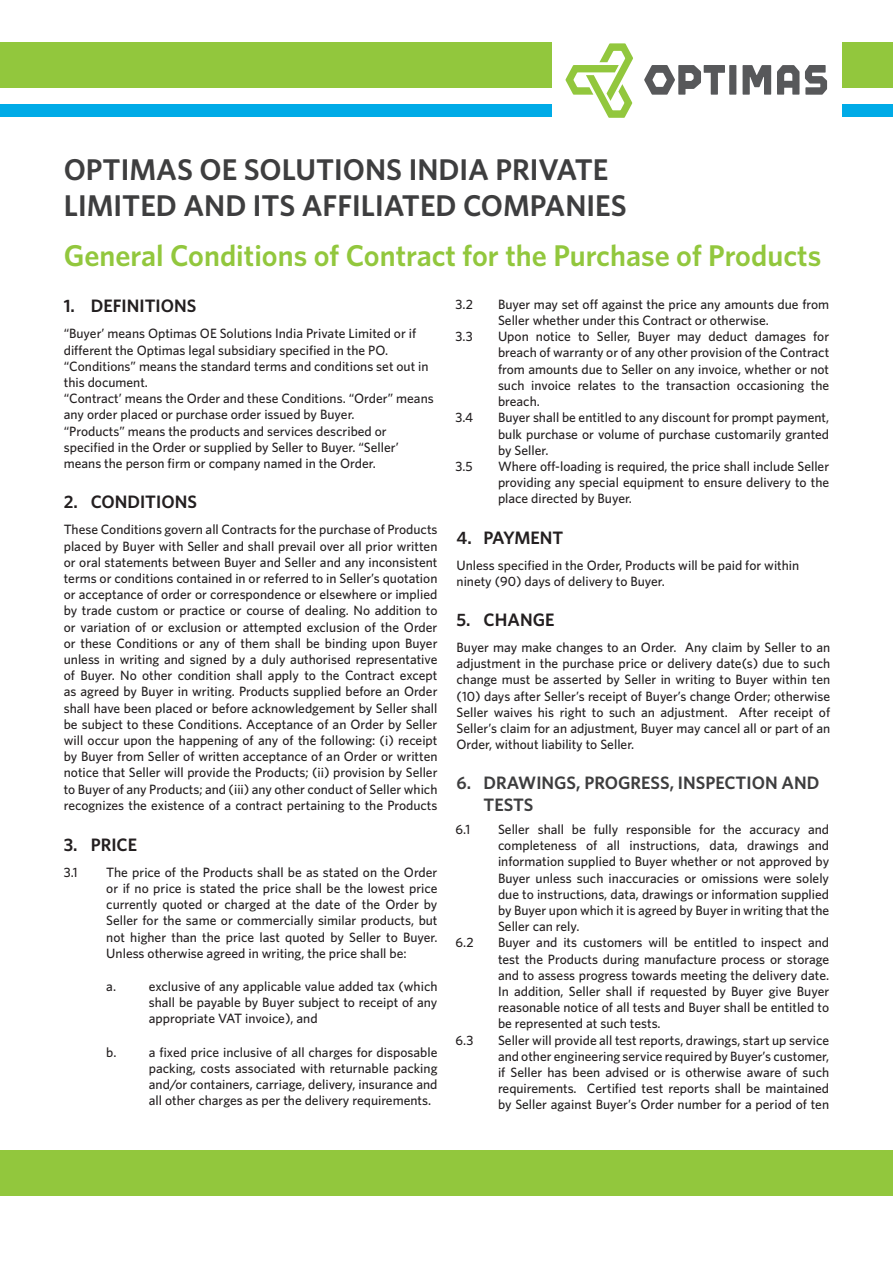
<style>
.page{position:relative;width:893px;height:1263px;background:#fff}
.page>*{position:absolute;margin:0;border:0;box-sizing:border-box;transform-origin:0 0}
.t1{font:600 30px/36px "Whitney";color:#3e3e3f}
.t2{font:600 30px "Whitney";color:#92c73d}
.Main_Title{font:600 18px "Whitney";color:#231f20}
.Main_Title-2{font:600 18px/21.6px "Whitney";color:#3e3e3f}
.Body_Text_Numbers{font:500 13.5px/16.2px "Whitney";color:#231f20;text-align:justify}
.Heading_b{font:500 13.5px/16.2px "Whitney";color:#231f20;text-align:justify}
.Heading_A_copy{font:500 13.5px/16.2px "Whitney";color:#231f20;text-align:justify}
</style>
<div class="page">
<div style="left:0;top:104px;width:893px;height:13px;background:#00abe7"></div>
<div style="left:0;top:43px;width:893px;height:45px;background:#92c73d"></div>
<div style="left:553px;top:31px;width:289px;height:102px;background:#fff"></div>
<svg style="left:644px;top:65px;width:81px;height:30px"></svg>
<div style="left:729px;top:65px;width:7px;height:30px;background:#57585a"></div>
<svg style="left:805px;top:65px;width:22px;height:30px"></svg>
<svg style="left:777px;top:65px;width:22px;height:30px"></svg>
<svg style="left:743px;top:65px;width:28px;height:30px"></svg>
<svg style="left:566px;top:43px;width:67px;height:75px"></svg>
<div style="left:0;top:1150px;width:893px;height:45px;background:#92c73d"></div>
<p class="t1" style="left:64px;top:150px;width:564px">OPTIMAS OE SOLUTIONS INDIA PRIVATE<br>LIMITED AND ITS AFFILIATED COMPANIES</p>
<p class="t2" style="left:64px;top:235px;width:759px">General Conditions of Contract for the Purchase of Products</p>
<p class="Main_Title" style="left:64px;top:294px;width:134px">1. DEFINITIONS</p>
<p class="Body_Text_Numbers" style="left:455px;top:296px;width:19px">3.2</p>
<p class="Body_Text_Numbers" style="left:498px;top:296px;width:333px">Buyer may set off against the price any amounts due from<br>Seller whether under this Contract or otherwise.</p>
<p class="Body_Text_Numbers" style="left:455px;top:328px;width:19px">3.3</p>
<p class="Body_Text_Numbers" style="left:498px;top:328px;width:333px">Upon notice to Seller, Buyer may deduct damages for breach of warranty or of any other provision of the Contract from amounts due to Seller on any invoice, whether or not such invoice relates to the transaction occasioning the breach.</p>
<p class="Body_Text_Numbers" style="left:455px;top:409px;width:19px">3.4</p>
<p class="Body_Text_Numbers" style="left:498px;top:409px;width:333px">Buyer shall be entitled to any discount for prompt payment, bulk purchase or volume of purchase customarily granted by Seller.</p>
<p class="Body_Text_Numbers" style="left:455px;top:458px;width:19px">3.5</p>
<p class="Body_Text_Numbers" style="left:498px;top:458px;width:333px">Where off-loading is required, the price shall include Seller providing any special equipment to ensure delivery to the place directed by Buyer.</p>
<p class="Body_Text_Numbers" style="left:64px;top:325px;width:354px">“Buyer’ means Optimas OE Solutions India Private Limited or if different the Optimas legal subsidiary specified in the PO.</p>
<p class="Body_Text_Numbers" style="left:64px;top:358px;width:366px">“Conditions” means the standard terms and conditions set out in this document.</p>
<p class="Body_Text_Numbers" style="left:64px;top:390px;width:371px">“Contract’ means the Order and these Conditions. “Order” means any order placed or purchase order issued by Buyer.</p>
<p class="Body_Text_Numbers" style="left:64px;top:423px;width:336px;text-align:left">“Products” means the products and services described or specified in the Order or supplied by Seller to Buyer. “Seller’ means the person firm or company named in the Order.</p>
<p class="Main_Title" style="left:64px;top:490px;width:135px">2. CONDITIONS</p>
<p class="Body_Text_Numbers" style="left:64px;top:521px;width:375px">These Conditions govern all Contracts for the purchase of Products placed by Buyer with Seller and shall prevail over all prior written or oral statements between Buyer and Seller and any inconsistent terms or conditions contained in or referred to in Seller’s quotation or acceptance of order or correspondence or elsewhere or implied by trade custom or practice or course of dealing. No addition to or variation of or exclusion or attempted exclusion of the Order or these Conditions or any of them shall be binding upon Buyer unless in writing and signed by a duly authorised representative of Buyer. No other condition shall apply to the Contract except as agreed by Buyer in writing. Products supplied before an Order shall have been placed or before acknowledgement by Seller shall be subject to these Conditions. Acceptance of an Order by Seller will occur upon the happening of any of the following: (i) receipt by Buyer from Seller of written acceptance of an Order or written notice that Seller will provide the Products; (ii) provision by Seller to Buyer of any Products; and (iii) any other conduct of Seller which recognizes the existence of a contract pertaining to the Products</p>
<p class="Main_Title" style="left:64px;top:833px;width:75px">3. PRICE</p>
<p class="Body_Text_Numbers" style="left:64px;top:864px;width:16px">3.1</p>
<p class="Body_Text_Numbers" style="left:106px;top:864px;width:333px">The price of the Products shall be as stated on the Order or if no price is stated the price shall be the lowest price currently quoted or charged at the date of the Order by Seller for the same or commercially similar products, but not higher than the price last quoted by Seller to Buyer.<br>Unless otherwise agreed in writing, the price shall be:</p>
<p class="Heading_A_copy" style="left:106px;top:978px;width:11px">a.</p>
<p class="Heading_A_copy" style="left:149px;top:978px;width:290px">exclusive of any applicable value added tax (which shall be payable by Buyer subject to receipt of any appropriate VAT invoice), and</p>
<p class="Heading_b" style="left:149px;top:1044px;width:290px;text-indent:-43px">b. a fixed price inclusive of all charges for disposable packing, costs associated with returnable packing and/or containers, carriage, delivery, insurance and all other charges as per the delivery requirements.</p>
<p class="Main_Title" style="left:457px;top:526px;width:108px">4. PAYMENT</p>
<p class="Body_Text_Numbers" style="left:457px;top:557px;width:344px">Unless specified in the Order, Products will be paid for within ninety (90) days of delivery to Buyer.</p>
<p class="Main_Title" style="left:457px;top:608px;width:99px">5. CHANGE</p>
<p class="Body_Text_Numbers" style="left:457px;top:639px;width:375px">Buyer may make changes to an Order. Any claim by Seller to an adjustment in the purchase price or delivery date(s) due to such change must be asserted by Seller in writing to Buyer within ten (10) days after Seller’s receipt of Buyer’s change Order; otherwise Seller waives his right to such an adjustment. After receipt of Seller’s claim for an adjustment, Buyer may cancel all or part of an Order, without liability to Seller.</p>
<p class="Main_Title-2" style="left:484px;top:772px;width:337px;text-indent:-27px">6. DRAWINGS, PROGRESS, INSPECTION AND<br>TESTS</p>
<p class="Body_Text_Numbers" style="left:455px;top:821px;width:16px">6.1</p>
<p class="Body_Text_Numbers" style="left:498px;top:821px;width:333px">Seller shall be fully responsible for the accuracy and completeness of all instructions, data, drawings and information supplied to Buyer whether or not approved by Buyer unless such inaccuracies or omissions were solely due to instructions, data, drawings or information supplied by Buyer upon which it is agreed by Buyer in writing that the Seller can rely.</p>
<p class="Body_Text_Numbers" style="left:455px;top:934px;width:20px">6.2</p>
<p class="Body_Text_Numbers" style="left:498px;top:934px;width:333px">Buyer and its customers will be entitled to inspect and test the Products during manufacture process or storage and to assess progress towards meeting the delivery date.<br>In addition, Seller shall if requested by Buyer give Buyer reasonable notice of all tests and Buyer shall be entitled to be represented at such tests.</p>
<p class="Body_Text_Numbers" style="left:455px;top:1031px;width:19px">6.3</p>
<p class="Body_Text_Numbers" style="left:498px;top:1031px;width:333px">Seller will provide all test reports, drawings, start up service and other engineering service required by Buyer’s customer, if Seller has been advised or is otherwise aware of such requirements. Certified test reports shall be maintained by Seller against Buyer’s Order number for a period of ten</p>
</div>
